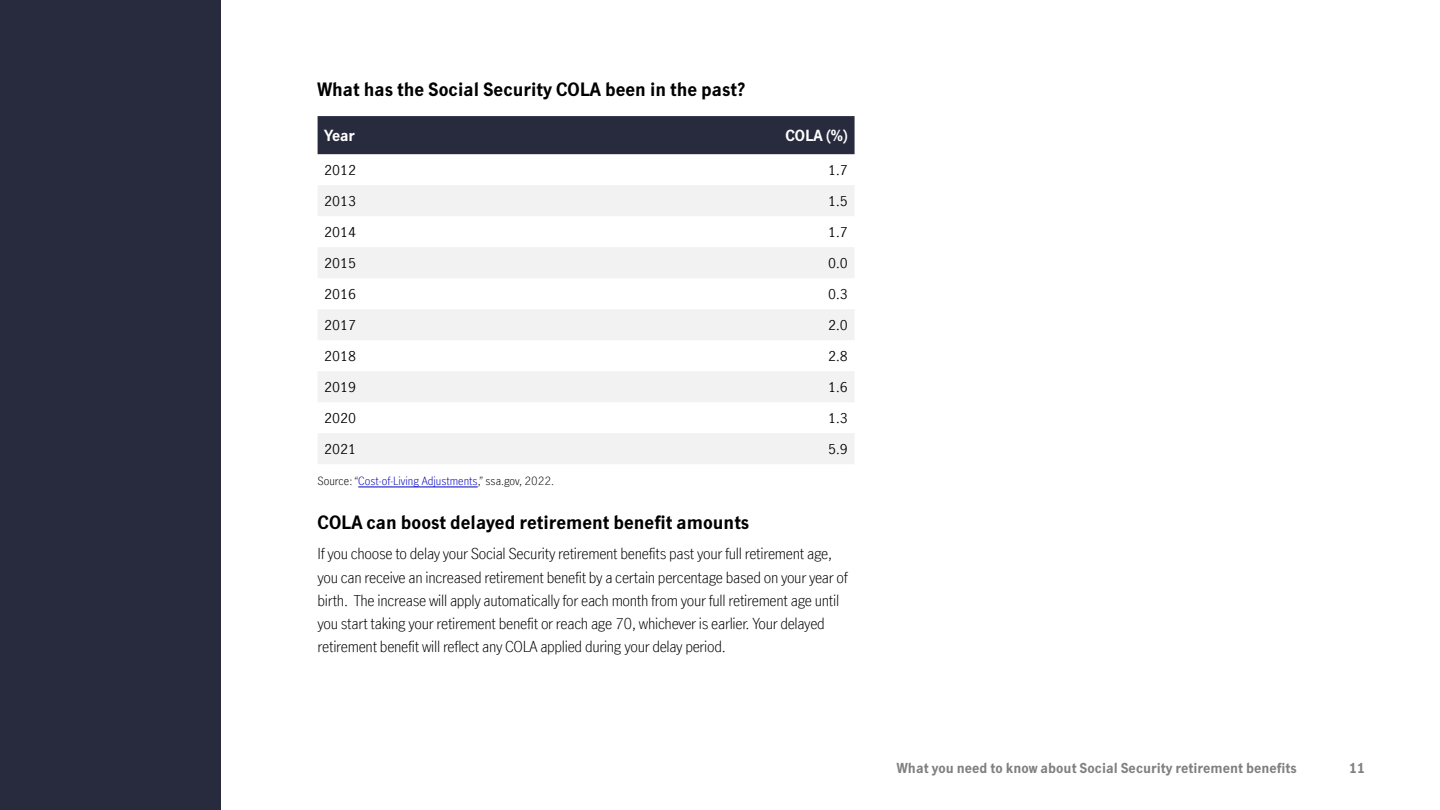
<style>
.page{position:relative;width:1440px;height:810px;background:#fff}
.page>*{position:absolute;margin:0;border:0;box-sizing:border-box;transform-origin:0 0}
.t1{font:700 18px "Manulife JH Sans Optimized";color:#000}
.t2{font:300 15px/23.2px "Manulife JH Sans Optimized";letter-spacing:-.02em;color:#000}
.t3{font:700 15px "Manulife JH Sans Optimized";color:#fff}
.t4{font:13.5px "Manulife JH Sans Optimized";color:#000}
.t5{font:700 13.5px "Manulife JH Sans Optimized";color:#808080}
.t6{font:300 11.25px "Manulife JH Sans Optimized";color:#0000c1}
.s1{color:#000}
</style>
<div class="page">
<hr style="left:358px;top:487px;width:120px;height:1px;background:#0000c1">
<div style="left:318px;top:116px;width:537px;height:38px;background:#282b3e"></div>
<svg style="left:318px;top:185px;width:536px;height:279px;fill:#f2f2f2"></svg>
<div style="left:0;top:0;width:221px;height:810px;background:#282b3e"></div>
<p class="t1" style="left:318px;top:77px;width:429px">What has the Social Security COLA been in the past?</p>
<p class="t3" style="left:324px;top:125px;width:32px">Year</p>
<p class="t3" style="left:785px;top:125px;width:64px">COLA (%)</p>
<p class="t4" style="left:324px;top:161px;width:33px">2012</p>
<p class="t4" style="left:828px;top:161px;width:21px">1.7</p>
<p class="t4" style="left:324px;top:192px;width:33px">2013</p>
<p class="t4" style="left:828px;top:192px;width:21px">1.5</p>
<p class="t4" style="left:324px;top:223px;width:33px">2014</p>
<p class="t4" style="left:828px;top:223px;width:21px">1.7</p>
<p class="t4" style="left:324px;top:254px;width:33px">2015</p>
<p class="t4" style="left:828px;top:254px;width:21px">0.0</p>
<p class="t4" style="left:324px;top:285px;width:33px">2016</p>
<p class="t4" style="left:828px;top:285px;width:21px">0.3</p>
<p class="t4" style="left:324px;top:316px;width:33px">2017</p>
<p class="t4" style="left:828px;top:316px;width:21px">2.0</p>
<p class="t4" style="left:324px;top:347px;width:33px">2018</p>
<p class="t4" style="left:828px;top:347px;width:21px">2.8</p>
<p class="t4" style="left:324px;top:378px;width:33px">2019</p>
<p class="t4" style="left:828px;top:378px;width:21px">1.6</p>
<p class="t4" style="left:324px;top:409px;width:33px">2020</p>
<p class="t4" style="left:828px;top:409px;width:21px">1.3</p>
<p class="t4" style="left:324px;top:440px;width:33px">2021</p>
<p class="t4" style="left:828px;top:440px;width:21px">5.9</p>
<p class="t6" style="left:318px;top:473px;width:238px"><span class="s1">Source: “</span>Cost-of-Living Adjustments<span class="s1">,” ssa.gov, 2022.</span></p>
<p class="t1" style="left:318px;top:510px;width:433px">COLA can boost delayed retirement benefit amounts</p>
<p class="t2" style="left:318px;top:542px;width:532px">If you choose to delay your Social Security retirement benefits past your full retirement age, you can receive an increased retirement benefit by a certain percentage based on your year of birth. The increase will apply automatically for each month from your full retirement age until you start taking your retirement benefit or reach age 70, whichever is earlier. Your delayed retirement benefit will reflect any COLA applied during your delay period.</p>
<p class="t5" style="left:897px;top:758px;width:401px">What you need to know about Social Security retirement benefits</p>
<p class="t5" style="left:1349px;top:758px;width:17px">11</p>
</div>
